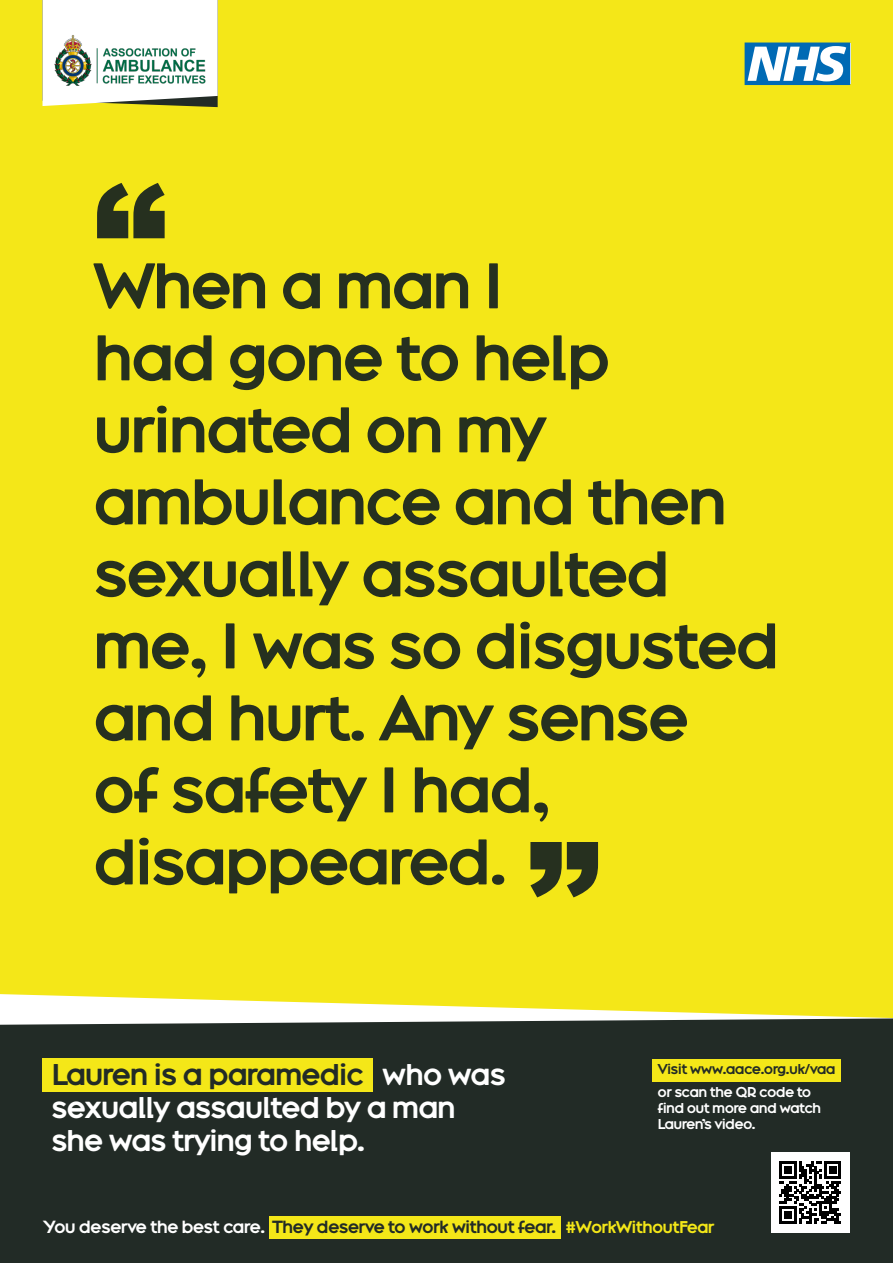
<style>
.page{position:relative;width:893px;height:1263px;background:#f4e718}
.page>*{position:absolute;margin:0;border:0;box-sizing:border-box;transform-origin:0 0}
.t1{font:60px/72px "Broadacre Medium 0";letter-spacing:-.05em;color:#26301f}
.t2{font:27.9px/33.2px "Broadacre Medium 0";letter-spacing:-.05em;color:#fff}
.t3{font:16.5px "Broadacre Medium 0";letter-spacing:-.05em;color:#222b26}
.t4{font:13.35px/15.9px "Broadacre Medium 0";letter-spacing:-.05em;color:#fff}
.t5{font:13.35px "Broadacre Medium 0";letter-spacing:-.05em;color:#222b26}
.s1{color:#222b26}
.s2{color:#fff}
.s3{font-size:15.9px;color:#f4e718}
</style>
<div class="page">
<div style="left:0;top:1018px;width:893px;height:245px;background:#222b26"></div>
<svg style="left:0;top:994px;width:893px;height:31px"></svg>
<div style="left:269px;top:1216px;width:291px;height:23px;background:#f4e718"></div>
<div style="left:771px;top:1152px;width:79px;height:81px;background:#fff"></div>
<svg style="left:779px;top:1161px;width:62px;height:62px"></svg>
<div style="left:43px;top:1058px;width:330px;height:34px;background:#f4e718"></div>
<svg style="left:97px;top:183px;width:68px;height:55px"></svg>
<svg style="left:530px;top:842px;width:68px;height:55px"></svg>
<div style="left:652px;top:1059px;width:189px;height:22px;background:#f4e718"></div>
<svg style="left:745px;top:43px;width:105px;height:42px;background:#77afd7"></svg>
<svg style="left:43px;top:0;width:175px;height:107px;background:#f0f0e8"></svg>
<img style="left:54px;top:35px;width:156px;height:51px">
<p class="t1" style="left:93px;top:248px;width:688px">When a man I<br>had gone to help urinated on my ambulance and then sexually assaulted me, I was so disgusted and hurt. Any sense<br>of safety I had, disappeared.</p>
<p class="t2" style="left:51px;top:1057px;width:456px"><span class="s1">Lauren is a paramedic</span> who was sexually assaulted by a man she was trying to help.</p>
<p class="t5" style="left:657px;top:1060px;width:180px">Visit www.aace.org.uk/vaa</p>
<p class="t4" style="left:657px;top:1083px;width:165px">or scan the QR code to find out more and watch<br>Lauren’s video.</p>
<p class="t3" style="left:43px;top:1216px;width:673px"><span class="s2">You deserve the best care.</span> They deserve to work without fear. <span class="s3">#WorkWithoutFear</span></p>
</div>
